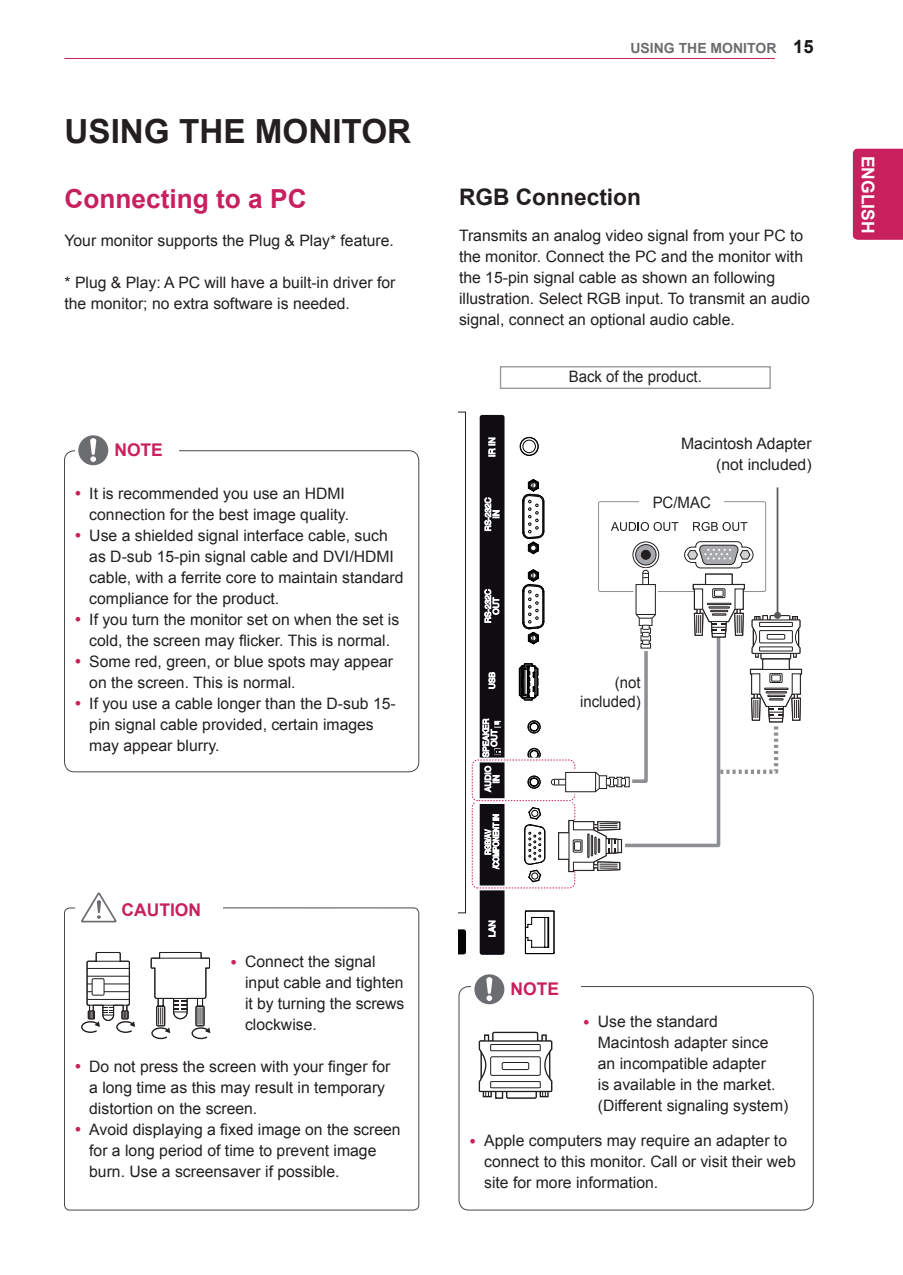
<style>
.page{position:relative;width:903px;height:1275px;background:#fff}
.page>*{position:absolute;margin:0;border:0;box-sizing:border-box;transform-origin:0 0}
.Chapter{font:700 33.25px "Arial";color:#231f20}
.Title-1{font:700 26.25px "Arial";color:#c8205d}
.Title-2{font:700 22.75px "Arial";color:#231f20}
.t1{font:700 21px "Arial";color:#fff}
.t2{font:700 18.38px "Arial";color:#1a161a}
.Title-note{font:700 17.5px "Arial";color:#c8205d}
.t3{font:700 17.5px "Arial";color:#fff}
.Body-Bullet{font:15.75px/21px "Arial";color:#231f20}
.Body{font:15.75px/21px "Arial";color:#231f20}
.Body-2{font:15.75px "Arial";color:#231f20;scale:.95 1}
.t4{font:700 14px "Arial";color:#6c6d70}
</style>
<div class="page">
<hr style="left:64px;top:58px;width:711px;height:1px;background:#c8205d">
<div style="left:853px;top:149px;width:50px;height:91px;background:#c8205d"></div>
<div style="left:458px;top:986px;width:356px;height:224px;border:1px solid #4c4649;border-radius:10px"></div>
<div style="left:64px;top:450px;width:355px;height:322px;border:1px solid #4c4649;border-radius:10px"></div>
<div style="left:104px;top:440px;width:75px;height:23px;background:#fff"></div>
<div style="left:75px;top:435px;width:38px;height:30px;background:#fff"></div>
<svg style="left:78px;top:435px;width:30px;height:30px"></svg>
<svg style="left:81px;top:952px;width:54px;height:81px"></svg>
<svg style="left:150px;top:952px;width:61px;height:87px"></svg>
<div style="left:64px;top:907px;width:355px;height:303px;border:1px solid #4c4649;border-radius:5px"></div>
<svg style="left:479px;top:1032px;width:73px;height:67px"></svg>
<div style="left:112px;top:899px;width:111px;height:23px;background:#fff"></div>
<svg style="left:81px;top:892px;width:36px;height:30px"></svg>
<div style="left:500px;top:979px;width:81px;height:23px;background:#fff"></div>
<div style="left:471px;top:974px;width:38px;height:30px;background:#fff"></div>
<svg style="left:474px;top:974px;width:30px;height:30px"></svg>
<div style="left:500px;top:366px;width:271px;height:23px;border:1px solid #939598"></div>
<svg style="left:458px;top:412px;width:8px;height:501px"></svg>
<div style="left:480px;top:415px;width:24px;height:540px;background:#0f0c12;border-radius:2px"></div>
<svg style="left:489px;top:921px;width:6px;height:16px"></svg>
<svg style="left:484px;top:814px;width:15px;height:55px"></svg>
<svg style="left:485px;top:766px;width:14px;height:26px"></svg>
<svg style="left:489px;top:672px;width:6px;height:16px"></svg>
<svg style="left:489px;top:438px;width:6px;height:18px"></svg>
<svg style="left:482px;top:719px;width:19px;height:38px"></svg>
<svg style="left:484px;top:589px;width:15px;height:33px"></svg>
<svg style="left:485px;top:498px;width:14px;height:33px"></svg>
<svg style="left:458px;top:929px;width:8px;height:25px"></svg>
<div style="left:470px;top:799px;width:107px;height:91px;border:5px solid #fff;border-radius:6px"></div>
<div style="left:472px;top:801px;width:103px;height:87px;border:1px dashed #c8205d;border-radius:6px"></div>
<div style="left:470px;top:758px;width:107px;height:45px;border:5px solid #fff;border-radius:6px"></div>
<div style="left:472px;top:759px;width:103px;height:42px;border:1px dashed #c8205d;border-radius:6px"></div>
<svg style="left:518px;top:436px;width:284px;height:518px"></svg>
<div style="left:640px;top:491px;width:84px;height:26px;background:#fff"></div>
<div style="left:561px;top:671px;width:81px;height:44px;background:#fff"></div>
<hr style="left:777px;top:487px;width:1px;height:128px;background:#57585a">
<div style="left:774px;top:612px;width:7px;height:7px;background:#57585a;border-radius:50%"></div>
<p class="Chapter" style="left:64px;top:110px;width:348px">USING THE MONITOR</p>
<p class="Title-1" style="left:64px;top:181px;width:244px">Connecting to a PC</p>
<p class="Body" style="left:64px;top:231px;width:331px">Your monitor supports the Plug &amp; Play* feature.</p>
<p class="Body" style="left:64px;top:273px;width:332px">* Plug &amp; Play: A PC will have a built-in driver for the monitor; no extra software is needed.</p>
<p class="Title-note" style="left:114px;top:439px;width:50px">NOTE</p>
<p class="Body-Bullet" style="left:89px;top:483px;width:261px">It is recommended you use an HDMI connection for the best image quality.</p>
<p class="Body-Bullet" style="left:89px;top:525px;width:316px">Use a shielded signal interface cable, such as D-sub 15-pin signal cable and DVI/HDMI cable, with a ferrite core to maintain standard compliance for the product.</p>
<p class="Body-Bullet" style="left:89px;top:609px;width:311px">If you turn the monitor set on when the set is cold, the screen may flicker. This is normal.</p>
<p class="Body-Bullet" style="left:89px;top:651px;width:305px">Some red, green, or blue spots may appear on the screen. This is normal.</p>
<p class="Body-Bullet" style="left:89px;top:693px;width:308px">If you use a cable longer than the D-sub 15- pin signal cable provided, certain images may appear blurry.</p>
<p class="t4" style="left:630px;top:39px;width:147px">USING THE MONITOR</p>
<p class="t2" style="left:793px;top:35px;width:22px">15</p>
<p class="Title-2" style="left:459px;top:182px;width:183px">RGB Connection</p>
<p class="Body" style="left:459px;top:225px;width:346px">Transmits an analog video signal from your PC to</p>
<p class="Body" style="left:459px;top:246px;width:352px">the monitor. Connect the PC and the monitor with the 15-pin signal cable as shown an following illustration. Select RGB input. To transmit an audio signal, connect an optional audio cable.</p>
<p class="Body-2" style="left:569px;top:366px;width:142px">Back of the product.</p>
<p class="Body" style="left:681px;top:433px;width:132px">Macintosh Adapter</p>
<p class="Body" style="left:716px;top:454px;width:97px">(not included)</p>
<p class="Body-2" style="left:653px;top:493px;width:63px">PC/MAC</p>
<p class="Body-2" style="left:615px;top:672px;width:29px">(not</p>
<p class="Body-2" style="left:580px;top:691px;width:65px">included)</p>
<p class="t3" style="left:879px;top:156px;width:79px;rotate:90deg">ENGLISH</p>
<p class="t1" style="left:883px;top:172px;width:47px;rotate:90deg">ENG</p>
<p class="Title-note" style="left:121px;top:898px;width:81px">CAUTION</p>
<p class="Body-Bullet" style="left:245px;top:952px;width:161px">Connect the signal input cable and tighten it by turning the screws clockwise.</p>
<p class="Body-Bullet" style="left:89px;top:1056px;width:303px">Do not press the screen with your finger for a long time as this may result in temporary distortion on the screen.</p>
<p class="Body-Bullet" style="left:89px;top:1119px;width:313px">Avoid displaying a fixed image on the screen for a long period of time to prevent image burn. Use a screensaver if possible.</p>
<p class="Title-note" style="left:510px;top:978px;width:50px">NOTE</p>
<p class="Body-Bullet" style="left:598px;top:1011px;width:192px">Use the standard<br>Macintosh adapter since an incompatible adapter<br>is available in the market. (Different signaling system)</p>
<p class="Body-Bullet" style="left:484px;top:1131px;width:313px">Apple computers may require an adapter to connect to this monitor. Call or visit their web site for more information.</p>
</div>
